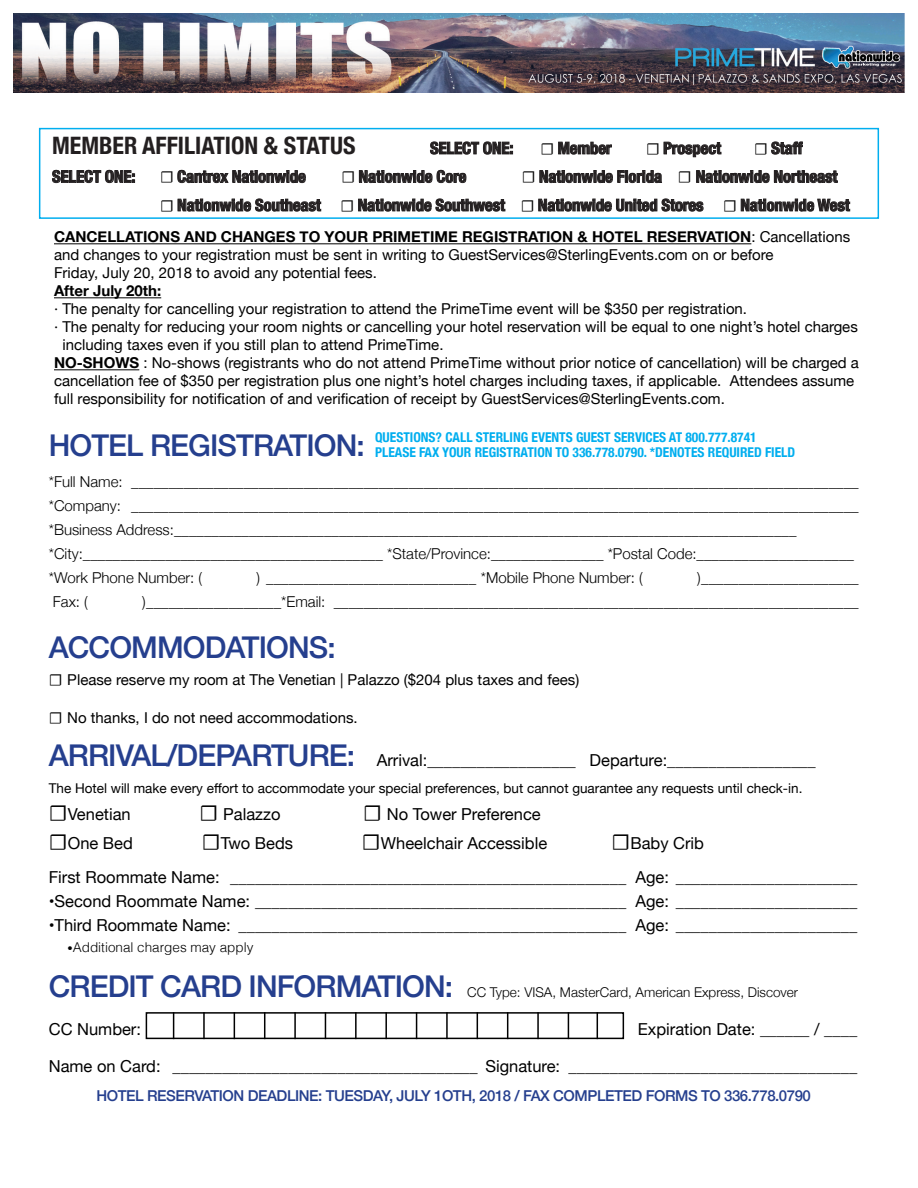
<style>
.page{position:relative;width:918px;height:1188px;background:#fff}
.page>*{position:absolute;margin:0;border:0;box-sizing:border-box;transform-origin:0 0}
.t1{font:500 30px "Helvetica Neue";letter-spacing:-.03em;color:#253f8e}
.t2{font:700 condensed 24px "Helvetica Neue";color:#231f20}
.t3{font:16.5px "Helvetica Neue";color:#000}
.t4{font:700 condensed 16.5px "Helvetica Neue";color:#231f20}
.t5{font:15px/18px "Helvetica Neue";color:#000}
.t6{font:300 15px "Helvetica Neue";color:#000}
.t7{font:500 15px "Helvetica Neue";letter-spacing:-.03em;color:#253f8e}
.t8{font:700 15px "Helvetica Neue";color:#000}
.t9{font:700 condensed 13.5px "Helvetica Neue";color:#00aeef}
.t10{font:13.5px "Helvetica Neue";color:#000}
.t11{font:300 13.5px "Helvetica Neue";color:#000}
.t12{font:300 13.5px "Helvetica";color:#000}
.s1{font-family:"Minion Pro";color:#000}
.s2{font-weight:700}
.s3{font-family:"Minion Pro";font-weight:700;font-stretch:condensed;font-size:16.5px}
.s4{font-weight:500;font-size:30px;color:#253f8e}
.s5{font-family:"Minion Pro";font-weight:700;font-stretch:condensed;font-size:22.5px}
.s6{font-size:10.5px}
</style>
<div class="page">
<div style="left:146px;top:1012px;width:478px;height:27px;border:2px solid #000"></div>
<svg style="left:173px;top:1012px;width:1px;height:27px"></svg>
<hr style="left:203px;top:1012px;width:2px;height:27px;background:#000">
<svg style="left:234px;top:1012px;width:1px;height:27px"></svg>
<svg style="left:264px;top:1012px;width:1px;height:27px"></svg>
<hr style="left:294px;top:1012px;width:2px;height:27px;background:#000">
<svg style="left:325px;top:1012px;width:1px;height:27px"></svg>
<hr style="left:355px;top:1012px;width:2px;height:27px;background:#000">
<hr style="left:385px;top:1012px;width:2px;height:27px;background:#000">
<svg style="left:416px;top:1012px;width:1px;height:27px"></svg>
<hr style="left:446px;top:1012px;width:2px;height:27px;background:#000">
<svg style="left:477px;top:1012px;width:1px;height:27px"></svg>
<svg style="left:507px;top:1012px;width:1px;height:27px"></svg>
<hr style="left:537px;top:1012px;width:2px;height:27px;background:#000">
<svg style="left:568px;top:1012px;width:1px;height:27px"></svg>
<svg style="left:597px;top:1012px;width:1px;height:27px"></svg>
<div style="left:39px;top:128px;width:840px;height:91px;border:2px solid #00aeef"></div>
<hr style="left:54px;top:243px;width:697px;height:1px;background:#000">
<hr style="left:54px;top:297px;width:107px;height:1px;background:#000">
<hr style="left:54px;top:369px;width:85px;height:1px;background:#000">
<svg style="left:430px;top:141px;width:83px;height:14px"></svg>
<svg style="left:558px;top:141px;width:54px;height:14px"></svg>
<svg style="left:663px;top:141px;width:59px;height:17px"></svg>
<svg style="left:771px;top:141px;width:32px;height:14px"></svg>
<svg style="left:52px;top:170px;width:83px;height:13px"></svg>
<svg style="left:177px;top:170px;width:129px;height:13px"></svg>
<svg style="left:359px;top:170px;width:108px;height:13px"></svg>
<svg style="left:539px;top:170px;width:123px;height:13px"></svg>
<svg style="left:696px;top:170px;width:142px;height:13px"></svg>
<svg style="left:177px;top:198px;width:145px;height:14px"></svg>
<svg style="left:358px;top:198px;width:148px;height:14px"></svg>
<svg style="left:538px;top:198px;width:166px;height:14px"></svg>
<svg style="left:740px;top:198px;width:110px;height:14px"></svg>
<img style="left:14px;top:14px;width:890px;height:79px">
<p class="t2" style="left:52px;top:125px;width:305px">MEMBER AFFILIATION &amp; STATUS</p>
<p class="t4" style="left:430px;top:134px;width:85px">SELECT ONE:</p>
<p class="t4" style="left:541px;top:134px;width:72px"><span class="s1">☐</span> Member</p>
<p class="t4" style="left:646px;top:134px;width:76px"><span class="s1">☐</span> Prospect</p>
<p class="t4" style="left:754px;top:134px;width:50px"><span class="s1">☐</span> Staff</p>
<p class="t4" style="left:52px;top:163px;width:85px">SELECT ONE:</p>
<p class="t4" style="left:160px;top:163px;width:147px"><span class="s1">☐</span> Cantrex Nationwide</p>
<p class="t4" style="left:341px;top:163px;width:126px"><span class="s1">☐</span> Nationwide Core</p>
<p class="t4" style="left:522px;top:163px;width:317px"><span class="s1">☐</span> Nationwide Florida <span class="s1">☐</span> Nationwide Northeast</p>
<p class="t4" style="left:160px;top:191px;width:691px"><span class="s1">☐</span> Nationwide Southeast <span class="s1">☐</span> Nationwide Southwest <span class="s1">☐</span> Nationwide United Stores <span class="s1">☐</span> Nationwide West</p>
<p class="t5" style="left:54px;top:229px;width:798px"><span class="s2">CANCELLATIONS AND CHANGES TO YOUR PRIMETIME REGISTRATION &amp; HOTEL RESERVATION</span>: Cancellations and changes to your registration must be sent in writing to GuestServices@SterlingEvents.com on or before<br>Friday, July 20, 2018 to avoid any potential fees.</p>
<p class="t8" style="left:54px;top:279px;width:109px">After July 20th:</p>
<p class="t5" style="left:54px;top:301px;width:695px">· The penalty for cancelling your registration to attend the PrimeTime event will be $350 per registration.</p>
<p class="t5" style="left:62px;top:319px;width:797px;text-indent:-8px">· The penalty for reducing your room nights or cancelling your hotel reservation will be equal to one night’s hotel charges including taxes even if you still plan to attend PrimeTime.</p>
<p class="t5" style="left:54px;top:355px;width:806px"><span class="s2">NO-SHOWS</span> : No-shows (registrants who do not attend PrimeTime without prior notice of cancellation) will be charged a cancellation fee of $350 per registration plus one night’s hotel charges including taxes, if applicable. Attendees assume full responsibility for notification of and verification of receipt by GuestServices@SterlingEvents.com.</p>
<p class="t9" style="left:375px;top:426px;width:383px">QUESTIONS? CALL STERLING EVENTS GUEST SERVICES AT 800.777.8741</p>
<p class="t9" style="left:375px;top:441px;width:422px">PLEASE FAX YOUR REGISTRATION TO 336.778.0790. *DENOTES REQUIRED FIELD</p>
<p class="t1" style="left:49px;top:421px;width:318px">HOTEL REGISTRATION:</p>
<p class="t6" style="left:49px;top:470px;width:811px">*Full Name: _________________________________________________________________________________________________</p>
<p class="t6" style="left:49px;top:494px;width:811px">*Company: _________________________________________________________________________________________________</p>
<p class="t6" style="left:49px;top:518px;width:749px">*Business Address:___________________________________________________________________________________</p>
<p class="t6" style="left:49px;top:542px;width:807px">*City:________________________________________ *State/Province:_______________ *Postal Code:_____________________</p>
<p class="t6" style="left:49px;top:566px;width:155px">*Work Phone Number: (</p>
<p class="t6" style="left:256px;top:566px;width:388px">) ____________________________ *Mobile Phone Number: (</p>
<p class="t6" style="left:697px;top:566px;width:163px">)_____________________</p>
<p class="t6" style="left:53px;top:590px;width:37px">Fax: (</p>
<p class="t6" style="left:142px;top:590px;width:718px">)__________________*Email: ______________________________________________________________________</p>
<p class="t1" style="left:49px;top:623px;width:288px">ACCOMMODATIONS:</p>
<p class="t5" style="left:49px;top:672px;width:532px"><span class="s3">☐</span> Please reserve my room at The Venetian | Palazzo ($204 plus taxes and fees)</p>
<p class="t5" style="left:49px;top:709px;width:310px"><span class="s3">☐</span> No thanks, I do not need accommodations.</p>
<p class="t3" style="left:49px;top:748px;width:769px"><span class="s4">ARRIVAL/DEPARTURE:</span> Arrival:__________________ Departure:__________________</p>
<p class="t10" style="left:49px;top:779px;width:755px">The Hotel will make every effort to accommodate your special preferences, but cannot guarantee any requests until check-in.</p>
<p class="t3" style="left:49px;top:802px;width:83px"><span class="s5">☐</span>Venetian</p>
<p class="t3" style="left:200px;top:802px;width:83px"><span class="s5">☐</span> Palazzo</p>
<p class="t3" style="left:363px;top:802px;width:179px"><span class="s5">☐</span> No Tower Preference</p>
<p class="t3" style="left:49px;top:831px;width:86px"><span class="s5">☐</span>One Bed</p>
<p class="t3" style="left:202px;top:831px;width:93px"><span class="s5">☐</span>Two Beds</p>
<p class="t3" style="left:362px;top:831px;width:187px"><span class="s5">☐</span>Wheelchair Accessible</p>
<p class="t3" style="left:611px;top:831px;width:94px"><span class="s5">☐</span>Baby Crib</p>
<p class="t3" style="left:49px;top:865px;width:810px">First Roommate Name: ________________________________________________ Age: ______________________</p>
<p class="t3" style="left:49px;top:889px;width:810px">•Second Roommate Name: _____________________________________________ Age: ______________________</p>
<p class="t3" style="left:49px;top:913px;width:810px">•Third Roommate Name: _______________________________________________ Age: ______________________</p>
<p class="t12" style="left:68px;top:936px;width:188px"><span class="s6">•</span>Additional charges may apply</p>
<p class="t1" style="left:49px;top:962px;width:406px">CREDIT CARD INFORMATION:</p>
<p class="t11" style="left:467px;top:981px;width:332px">CC Type: VISA, MasterCard, American Express, Discover</p>
<p class="t3" style="left:49px;top:1017px;width:94px">CC Number:</p>
<p class="t3" style="left:638px;top:1017px;width:221px">Expiration Date: ______ / ____</p>
<p class="t3" style="left:49px;top:1054px;width:810px">Name on Card: _____________________________________ Signature: ___________________________________</p>
<p class="t7" style="left:97px;top:1083px;width:716px">HOTEL RESERVATION DEADLINE: TUESDAY, JULY 1OTH, 2018 / FAX COMPLETED FORMS TO 336.778.0790</p>
</div>
